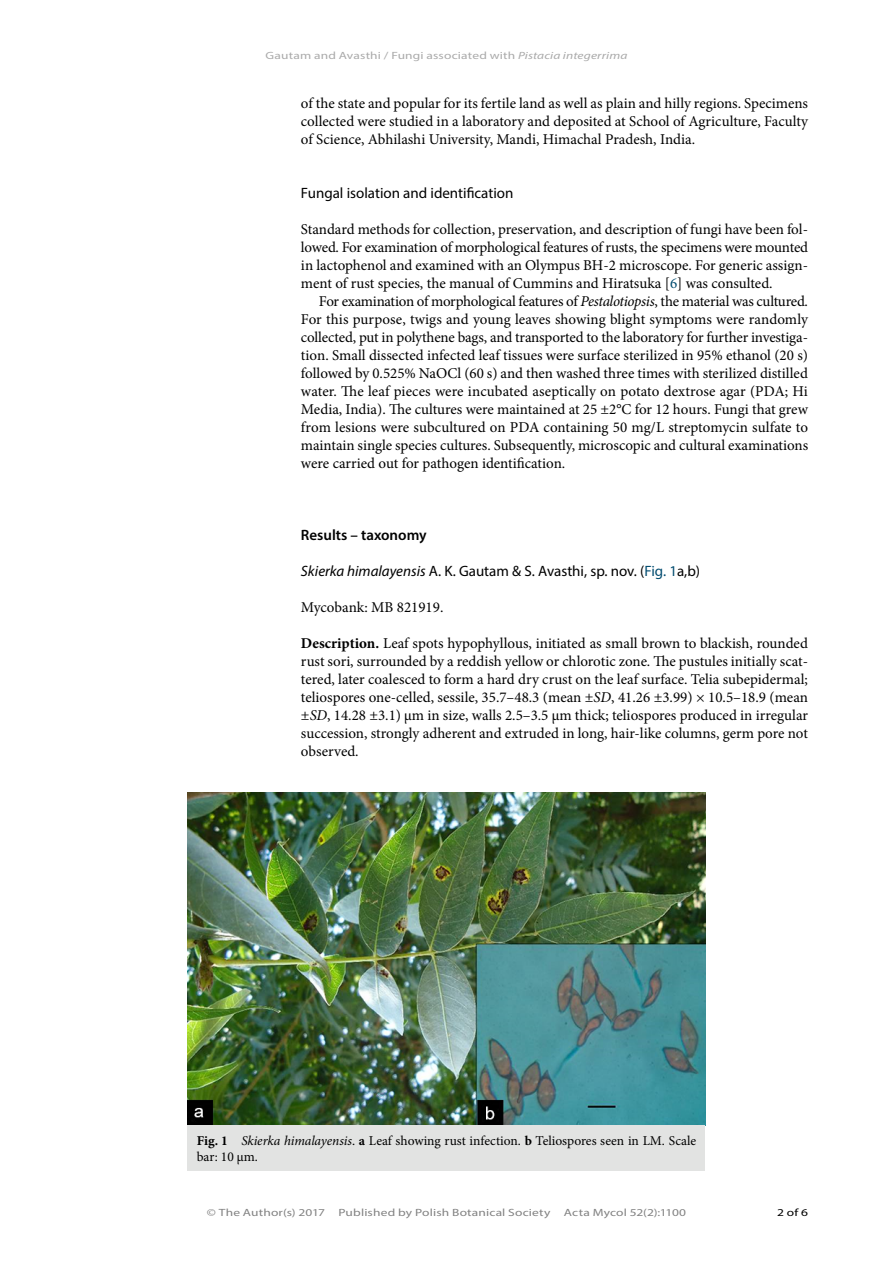
<style>
.page{position:relative;width:893px;height:1263px;background:#fff}
.page>*{position:absolute;margin:0;border:0;box-sizing:border-box;transform-origin:0 0}
.Body_text___first_li{font:15px/18px "Minion Pro";letter-spacing:-.005em;color:#000;text-align:justify}
.Body_text{font:15px/18px "Minion Pro";color:#000;text-align:justify}
.Body_text___top_marg{font:15px/18px "Minion Pro";color:#000;text-align:justify}
.Subheader___under_He{font:15px "Myriad Pro";color:#000}
.Subheader{font:15px "Myriad Pro";color:#000}
.t1{font:600 15px "Myriad Pro";color:#000}
.t2{font:13.5px/16.2px "Minion Pro";color:#000}
.t3{font:10.5px "Myriad Pro Regular 3";letter-spacing:.01em;color:#828282;scale:1.28 1}
.t4{font:10.5px "Myriad Pro Regular 3";letter-spacing:.01em;color:#aaa;scale:1.28 1}
.t5{font:10.5px "Myriad Pro";color:#000;scale:1.28 1}
.s1{font-family:"Myriad Pro";font-style:italic}
.s2{color:#004b6f}
.s3{font-style:italic}
.s4{font-weight:700}
</style>
<div class="page">
<img style="left:188px;top:792px;width:517px;height:333px">
<div style="left:188px;top:1125px;width:517px;height:45px;background:#e2e3e2"></div>
<p class="t4" style="left:266px;top:49px;width:284px">Gautam and Avasthi / Fungi associated with <span class="s1">Pistacia integerrima</span></p>
<p class="Body_text" style="left:301px;top:94px;width:509px">of the state and popular for its fertile land as well as plain and hilly regions. Specimens collected were studied in a laboratory and deposited at School of Agriculture, Faculty of Science, Abhilashi University, Mandi, Himachal Pradesh, India.</p>
<p class="Subheader" style="left:301px;top:184px;width:214px">Fungal isolation and identification</p>
<p class="Body_text" style="left:301px;top:220px;width:509px">Standard methods for collection, preservation, and description of fungi have been fol&shy;lowed. For examination of morphological features of rusts, the specimens were mounted in lactophenol and examined with an Olympus BH-2 microscope. For generic assign&shy;ment of rust species, the manual of Cummins and Hiratsuka [<span class="s2">6</span>] was consulted.</p>
<p class="Body_text___first_li" style="left:301px;top:292px;width:509px;text-indent:18px">For examination of morphological features of <span class="s3">Pestalotiopsis</span>, the material was cultured.<br>For this purpose, twigs and young leaves showing blight symptoms were randomly collected, put in polythene bags, and transported to the laboratory for further investiga&shy;tion. Small dissected infected leaf tissues were surface sterilized in 95% ethanol (20 s) followed by 0.525% NaOCl (60 s) and then washed three times with sterilized distilled water. The leaf pieces were incubated aseptically on potato dextrose agar (PDA; Hi Media, India). The cultures were maintained at 25 ±2°C for 12 hours. Fungi that grew from lesions were subcultured on PDA containing 50 mg/L streptomycin sulfate to maintain single species cultures. Subsequently, microscopic and cultural examinations were carried out for pathogen identification.</p>
<p class="t1" style="left:301px;top:525px;width:127px">Results – taxonomy</p>
<p class="Subheader___under_He" style="left:301px;top:562px;width:401px"><span class="s3">Skierka himalayensis</span> A. K. Gautam &amp; S. Avasthi, sp. nov. (<span class="s2">Fig. 1</span>a,b)</p>
<p class="Body_text" style="left:301px;top:598px;width:144px">Mycobank: MB 821919.</p>
<p class="Body_text___top_marg" style="left:301px;top:634px;width:508px"><span class="s4">Description.</span> Leaf spots hypophyllous, initiated as small brown to blackish, rounded rust sori, surrounded by a reddish yellow or chlorotic zone. The pustules initially scat&shy;tered, later coalesced to form a hard dry crust on the leaf surface. Telia subepidermal; teliospores one-celled, sessile, 35.7–48.3 (mean ±<span class="s3">SD</span>, 41.26 ±3.99) × 10.5–18.9 (mean ±<span class="s3">SD</span>, 14.28 ±3.1) μm in size, walls 2.5–3.5 μm thick; teliospores produced in irregular succession, strongly adherent and extruded in long, hair-like columns, germ pore not observed.</p>
<p class="t2" style="left:197px;top:1132px;width:501px"><span class="s4">Fig. 1</span> <span class="s3">Skierka himalayensis</span>. <span class="s4">a</span> Leaf showing rust infection. <span class="s4">b</span> Teliospores seen in LM. Scale bar: 10 μm.</p>
<p class="t3" style="left:207px;top:1205px;width:94px">© The Author(s) 2017</p>
<p class="t3" style="left:338px;top:1205px;width:167px">Published by Polish Botanical Society</p>
<p class="t3" style="left:564px;top:1205px;width:97px">Acta Mycol 52(2):1100</p>
<p class="t5" style="left:777px;top:1205px;width:26px">2 of 6</p>
</div>
